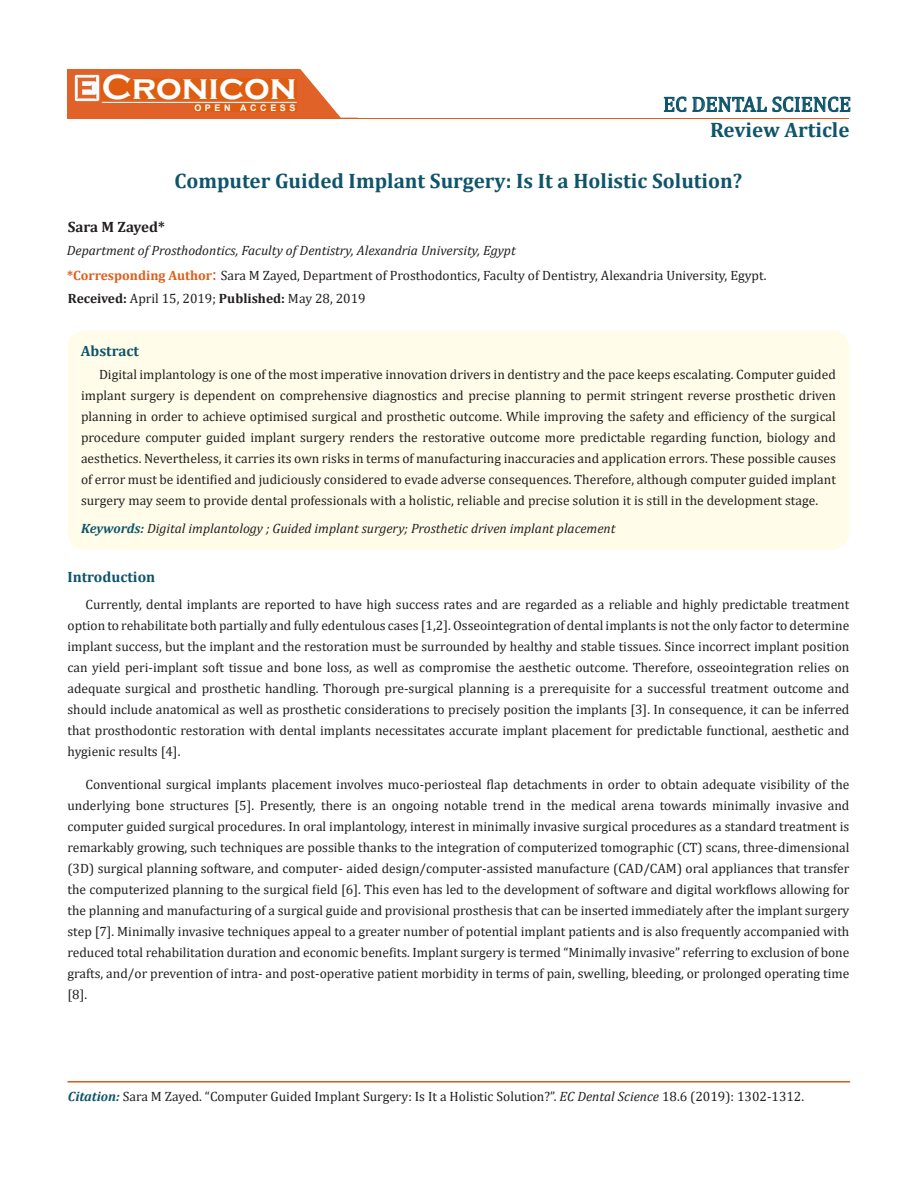
<style>
.page{position:relative;width:917px;height:1188px;background:#fff}
.page>*{position:absolute;margin:0;border:0;box-sizing:border-box;transform-origin:0 0}
.t1{font:700 36px "Copperplate Gothic";color:#fff}
.t2{font:700 21px "Cambria";color:#0e546a}
.t3{font:21px "Cambria";color:#0e546a}
.t4{font:700 15px "Cambria";color:#0e546a}
.t5{font:700 15px "Cambria";color:#231f20}
.t6{font:13.5px/21px "Cambria";color:#231f20;text-align:justify}
.t7{font:italic 13.5px "Cambria";color:#231f20}
.t8{font:700 9px "Arial";letter-spacing:.4em;color:#fff}
.s1{font-weight:700;color:#e05d1a}
.s2{font-size:18px;color:#e05d1a}
.s3{font-weight:700}
.s4{font-weight:700;color:#0e546a}
.s5{font-weight:700;font-style:italic;color:#0e546a}
.s6{font-style:italic}
</style>
<div class="page">
<div style="left:67px;top:70px;width:290px;height:49px;background:#e06228"></div>
<svg style="left:300px;top:69px;width:58px;height:49px"></svg>
<img style="left:75px;top:75px;width:24px;height:26px">
<div style="left:102px;top:79px;width:195px;height:21px;background:#df5d11"></div>
<div style="left:194px;top:105px;width:103px;height:7px;background:#df5d11"></div>
<svg style="left:663px;top:97px;width:23px;height:15px"></svg>
<svg style="left:692px;top:97px;width:158px;height:15px"></svg>
<hr style="left:102px;top:102px;width:194px;height:1px;background:#fff">
<hr style="left:279px;top:118px;width:569px;height:1px;background:#e05d1a">
<div style="left:67px;top:330px;width:782px;height:220px;background:#fffde9;border-radius:18px"></div>
<p class="t1" style="left:102px;top:68px;width:196px">Cronicon</p>
<p class="t8" style="left:194px;top:102px;width:103px">OPEN ACCESS</p>
<p class="t3" style="left:663px;top:92px;width:189px">EC DENTAL SCIENCE</p>
<p class="t2" style="left:710px;top:115px;width:141px">Review Article</p>
<p class="t2" style="left:174px;top:166px;width:569px">Computer Guided Implant Surgery: Is It a Holistic Solution?</p>
<p class="t5" style="left:68px;top:217px;width:99px">Sara M Zayed*</p>
<p class="t7" style="left:67px;top:241px;width:450px">Department of Prosthodontics, Faculty of Dentistry, Alexandria University, Egypt</p>
<p class="t6" style="left:67px;top:264px;width:701px"><span class="s1">*Corresponding Author</span><span class="s2">:</span> Sara M Zayed, Department of Prosthodontics, Faculty of Dentistry, Alexandria University, Egypt.</p>
<p class="t6" style="left:68px;top:288px;width:299px"><span class="s3">Received:</span> April 15, 2019; <span class="s3">Published:</span> May 28, 2019</p>
<p class="t4" style="left:81px;top:340px;width:60px">Abstract</p>
<p class="t6" style="left:81px;top:364px;width:756px;text-indent:18px">Digital implantology is one of the most imperative innovation drivers in dentistry and the pace keeps escalating. Computer guided implant surgery is dependent on comprehensive diagnostics and precise planning to permit stringent reverse prosthetic driven planning in order to achieve optimised surgical and prosthetic outcome. While improving the safety and efficiency of the surgical procedure computer guided implant surgery renders the restorative outcome more predictable regarding function, biology and aesthetics. Nevertheless, it carries its own risks in terms of manufacturing inaccuracies and application errors. These possible causes of error must be identified and judiciously considered to evade adverse consequences. Therefore, although computer guided implant surgery may seem to provide dental professionals with a holistic, reliable and precise solution it is still in the development stage.</p>
<p class="t7" style="left:81px;top:518px;width:536px"><span class="s4">Keywords:</span> Digital implantology ; Guided implant surgery; Prosthetic driven implant placement</p>
<p class="t4" style="left:67px;top:566px;width:89px">Introduction</p>
<p class="t6" style="left:67px;top:594px;width:783px;text-indent:18px">Currently, dental implants are reported to have high success rates and are regarded as a reliable and highly predictable treatment option to rehabilitate both partially and fully edentulous cases [1,2]. Osseointegration of dental implants is not the only factor to determine implant success, but the implant and the restoration must be surrounded by healthy and stable tissues. Since incorrect implant position can yield peri-implant soft tissue and bone loss, as well as compromise the aesthetic outcome. Therefore, osseointegration relies on adequate surgical and prosthetic handling. Thorough pre-surgical planning is a prerequisite for a successful treatment outcome and should include anatomical as well as prosthetic considerations to precisely position the implants [3]. In consequence, it can be inferred that prosthodontic restoration with dental implants necessitates accurate implant placement for predictable functional, aesthetic and hygienic results [4].</p>
<p class="t6" style="left:67px;top:774px;width:783px;text-indent:18px">Conventional surgical implants placement involves muco-periosteal flap detachments in order to obtain adequate visibility of the underlying bone structures [5]. Presently, there is an ongoing notable trend in the medical arena towards minimally invasive and computer guided surgical procedures. In oral implantology, interest in minimally invasive surgical procedures as a standard treatment is remarkably growing, such techniques are possible thanks to the integration of computerized tomographic (CT) scans, three-dimensional (3D) surgical planning software, and computer- aided design/computer-assisted manufacture (CAD/CAM) oral appliances that transfer the computerized planning to the surgical field [6]. This even has led to the development of software and digital workflows allowing for the planning and manufacturing of a surgical guide and provisional prosthesis that can be inserted immediately after the implant surgery step [7]. Minimally invasive techniques appeal to a greater number of potential implant patients and is also frequently accompanied with reduced total rehabilitation duration and economic benefits. Implant surgery is termed “Minimally invasive” referring to exclusion of bone grafts, and/or prevention of intra- and post-operative patient morbidity in terms of pain, swelling, bleeding, or prolonged operating time [8].</p>
<p class="t6" style="left:68px;top:1086px;width:737px"><span class="s5">Citation:</span> Sara M Zayed. “Computer Guided Implant Surgery: Is It a Holistic Solution?”. <span class="s6">EC Dental Science</span> 18.6 (2019): 1302-1312.</p>
</div>
